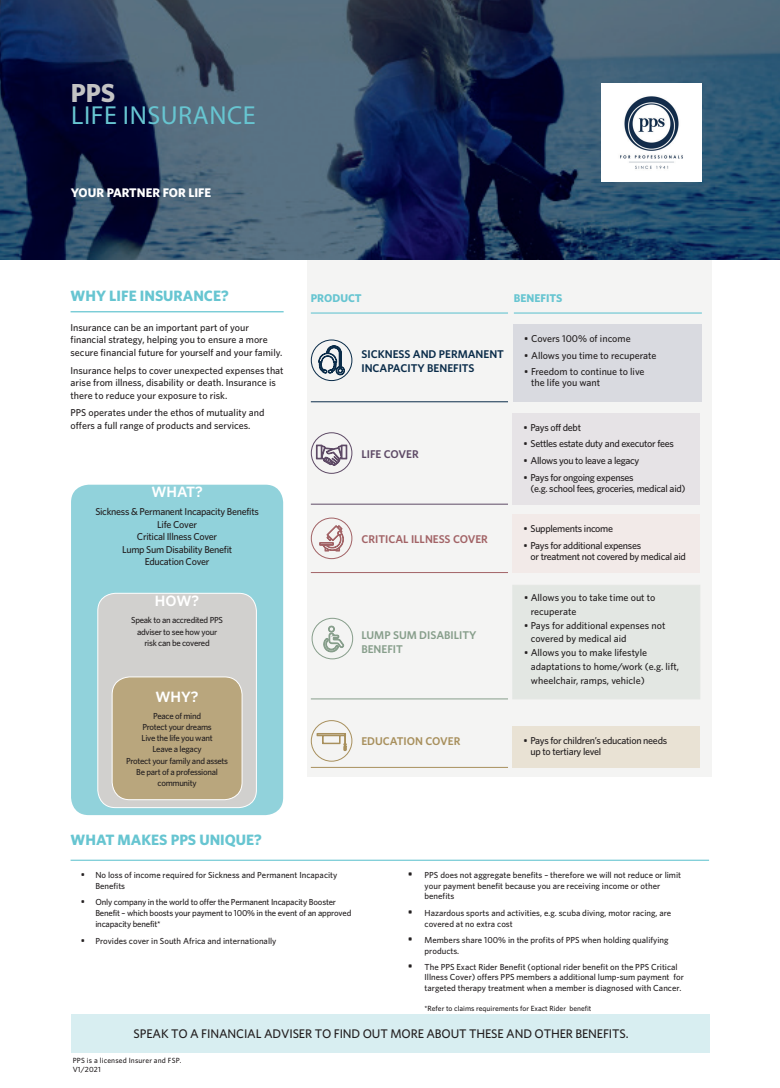
<style>
.page{position:relative;width:780px;height:1088px;background:#fff}
.page>*{position:absolute;margin:0;border:0;box-sizing:border-box;transform-origin:0 0}
.t1{font:26.12px "Myriad Pro";letter-spacing:.02em;color:#67c5d1}
.t2{font:700 26.12px "Whitney";color:#c3c3c3}
.t3{font:700 15px "Whitney";color:#67c5d1}
.t4{font:600 15px "Whitney";color:#fff}
.t5{font:500 12.5px "Whitney";letter-spacing:-.01em;color:#231f20}
.t6{font:700 12.5px "Whitney";color:#fff}
.t7{font:600 11.25px/13.5px "Whitney";color:#0a2c49}
.t8{font:600 11.25px/13.5px "Whitney";color:#879e8b}
.t9{font:600 11.25px "Whitney";color:#a26366}
.t10{font:700 11.25px "Whitney";color:#67c5d1}
.t11{font:600 11.25px "Whitney";color:#a8905d}
.t12{font:600 11.25px "Whitney";color:#5e4a66}
.t13{font:500 10px/12.5px "Whitney";letter-spacing:-.005em;color:#231f20}
.t14{font:500 10px/12.5px "Whitney";letter-spacing:-.03em;color:#231f20}
.t15{font:500 8.75px/11px "Whitney";color:#231f20}
.t16{font:500 8.75px/11.1px "Whitney";letter-spacing:-.035em;color:#231f20;text-align:center}
.t17{font:500 8.75px/11px "Whitney";letter-spacing:-.025em;color:#231f20}
.t18{font:500 7.5px "Whitney";color:#231f20}
.t19{font:500 7.5px/9px "Whitney";letter-spacing:.02em;color:#231f20}
.s1{font-size:10px}
.s2{font-size:11.62px}
</style>
<div class="page">
<div style="left:307px;top:247px;width:404px;height:530px;background:#f4f4f3"></div>
<div style="left:513px;top:324px;width:188px;height:77px;background:#d9dae0"></div>
<div style="left:71px;top:485px;width:212px;height:330px;background:#91d2db;border-radius:18px"></div>
<div style="left:98px;top:593px;width:158px;height:214px;background:#d1d0ce;border-radius:18px"></div>
<div style="left:97px;top:593px;width:160px;height:215px;border:1px solid #fff;border-radius:18px"></div>
<div style="left:112px;top:677px;width:130px;height:123px;background:#b9a67d;border-radius:18px"></div>
<div style="left:112px;top:676px;width:130px;height:124px;border:1px solid #fff;border-radius:18px"></div>
<img style="left:1px;top:0;width:779px;height:260px">
<hr style="left:71px;top:311px;width:212px;height:1px;background:#67c5d1">
<hr style="left:311px;top:312px;width:197px;height:2px;background:#67c5d1">
<hr style="left:514px;top:312px;width:187px;height:2px;background:#67c5d1">
<hr style="left:311px;top:401px;width:197px;height:1px;background:#0a2c49">
<hr style="left:311px;top:504px;width:197px;height:1px;background:#5e4a66">
<hr style="left:311px;top:572px;width:197px;height:1px;background:#a26366">
<hr style="left:311px;top:767px;width:197px;height:1px;background:#a8905d">
<hr style="left:311px;top:698px;width:197px;height:1px;background:#879e8b">
<svg style="left:318px;top:345px;width:27px;height:30px"></svg>
<div style="left:311px;top:339px;width:41px;height:42px;border:1px solid #0a2c49;border-radius:50%"></div>
<svg style="left:316px;top:445px;width:31px;height:21px"></svg>
<div style="left:311px;top:432px;width:41px;height:42px;border:1px solid #5e4a66;border-radius:50%"></div>
<svg style="left:319px;top:525px;width:25px;height:26px"></svg>
<div style="left:311px;top:518px;width:41px;height:41px;border:1px solid #a26366;border-radius:50%"></div>
<svg style="left:323px;top:626px;width:21px;height:26px"></svg>
<div style="left:311px;top:618px;width:42px;height:41px;border:1px solid #879e8b;border-radius:50%"></div>
<div style="left:311px;top:720px;width:41px;height:42px;border:1px solid #a8905d;border-radius:50%"></div>
<svg style="left:316px;top:733px;width:30px;height:18px"></svg>
<hr style="left:71px;top:860px;width:638px;height:1px;background:#67c5d1">
<div style="left:71px;top:1014px;width:638px;height:39px;background:#d8eef1"></div>
<div style="left:512px;top:413px;width:187px;height:91px;background:#e6e3e6"></div>
<div style="left:512px;top:585px;width:188px;height:114px;background:#e3e7e3"></div>
<div style="left:512px;top:514px;width:187px;height:58px;background:#f2eae8"></div>
<div style="left:512px;top:726px;width:187px;height:41px;background:#e9e2d4"></div>
<img style="left:601px;top:84px;width:100px;height:97px">
<h1 class="t2" style="left:71px;top:77px;width:46px">PPS</h1>
<h1 class="t1" style="left:71px;top:99px;width:186px">LIFE INSURANCE</h1>
<p class="t6" style="left:71px;top:185px;width:142px">YOUR PARTNER FOR LIFE</p>
<h2 class="t3" style="left:71px;top:286px;width:160px">WHY LIFE INSURANCE?</h2>
<p class="t13" style="left:71px;top:321px;width:213px">Insurance can be an important part of your financial strategy, helping you to ensure a more secure financial future for yourself and your family.</p>
<p class="t13" style="left:71px;top:363px;width:214px">Insurance helps to cover unexpected expenses that arise from illness, disability or death. Insurance is there to reduce your exposure to risk.</p>
<p class="t13" style="left:71px;top:406px;width:195px">PPS operates under the ethos of mutuality and offers a full range of products and services.</p>
<h2 class="t4" style="left:151px;top:483px;width:53px">WHAT?</h2>
<p class="t14" style="left:95px;top:505px;width:165px;text-align:center">Sickness &amp; Permanent Incapacity Benefits<br>Life Cover<br>Critical Illness Cover<br>Lump Sum Disability Benefit<br>Education Cover</p>
<h2 class="t4" style="left:155px;top:592px;width:46px">HOW?</h2>
<p class="t16" style="left:131px;top:614px;width:93px;line-height:11.5px">Speak to an accredited PPS adviser to see how your risk can be covered</p>
<h2 class="t4" style="left:155px;top:688px;width:45px">WHY?</h2>
<p class="t16" style="left:126px;top:710px;width:104px">Peace of mind<br>Protect your dreams<br>Live the life you want<br>Leave a legacy<br>Protect your family and assets<br>Be part of a professional community</p>
<h2 class="t3" style="left:71px;top:830px;width:193px">WHAT MAKES PPS UNIQUE?</h2>
<p class="t10" style="left:311px;top:291px;width:52px">PRODUCT</p>
<p class="t10" style="left:514px;top:291px;width:50px">BENEFITS</p>
<p class="t7" style="left:361px;top:347px;width:144px">SICKNESS AND PERMANENT<br>INCAPACITY BENEFITS</p>
<p class="t12" style="left:361px;top:447px;width:59px">LIFE COVER</p>
<p class="t9" style="left:361px;top:532px;width:128px">CRITICAL ILLNESS COVER</p>
<p class="t8" style="left:361px;top:628px;width:117px">LUMP SUM DISABILITY<br>BENEFIT</p>
<p class="t13" style="left:524px;top:332px;width:108px">• Covers 100% of income</p>
<p class="t13" style="left:524px;top:349px;width:134px">• Allows you time to recuperate</p>
<p class="t13" style="left:531px;top:366px;width:115px;line-height:11.2px;text-indent:-7px">• Freedom to continue to live the life you want</p>
<p class="t14" style="left:523px;top:421px;width:59px">• Pays off debt</p>
<p class="t14" style="left:523px;top:437px;width:152px">• Settles estate duty and executor fees</p>
<p class="t14" style="left:523px;top:454px;width:117px">• Allows you to leave a legacy</p>
<p class="t14" style="left:530px;top:471px;width:157px;line-height:11.2px;text-indent:-7px">• Pays for ongoing expenses<br>(e.g. school fees, groceries, medical aid)</p>
<p class="t14" style="left:523px;top:522px;width:91px">• Supplements income</p>
<p class="t14" style="left:530px;top:539px;width:157px;line-height:11.2px;text-indent:-7px">• Pays for additional expenses<br>or treatment not covered by medical aid</p>
<p class="t13" style="left:531px;top:590px;width:126px;line-height:13.8px;text-indent:-7px">• Allows you to take time out to recuperate</p>
<p class="t13" style="left:531px;top:618px;width:136px;line-height:13.8px;text-indent:-7px">• Pays for additional expenses not covered by medical aid</p>
<p class="t13" style="left:531px;top:645px;width:150px;line-height:13.8px;text-indent:-7px">• Allows you to make lifestyle adaptations to home/work (e.g. lift, wheelchair, ramps, vehicle)</p>
<p class="t11" style="left:361px;top:735px;width:100px">EDUCATION COVER</p>
<p class="t14" style="left:530px;top:734px;width:138px;line-height:11.2px;text-indent:-7px">• Pays for children’s education needs up to tertiary level</p>
<p class="t15" style="left:95px;top:869px;width:243px;text-indent:-15px"><span class="s1">•</span> No loss of income required for Sickness and Permanent Incapacity<br>Benefits</p>
<p class="t17" style="left:95px;top:896px;width:257px;text-indent:-15px"><span class="s1">•</span> Only company in the world to offer the Permanent Incapacity Booster<br>Benefit – which boosts your payment to 100% in the event of an approved incapacity benefit*</p>
<p class="t15" style="left:81px;top:935px;width:197px"><span class="s1">•</span> Provides cover in South Africa and internationally</p>
<p class="t15" style="left:424px;top:869px;width:258px;text-indent:-17px"><span class="s2">•</span> PPS does not aggregate benefits – therefore we will not reduce or limit your payment benefit because you are receiving income or other benefits</p>
<p class="t15" style="left:424px;top:907px;width:248px;text-indent:-17px"><span class="s2">•</span> Hazardous sports and activities, e.g. scuba diving, motor racing, are covered at no extra cost</p>
<p class="t15" style="left:424px;top:934px;width:245px;line-height:10.5px;text-indent:-17px"><span class="s2">•</span> Members share 100% in the profits of PPS when holding qualifying products.</p>
<p class="t15" style="left:424px;top:961px;width:261px;line-height:10.5px;text-indent:-17px"><span class="s2">•</span> The PPS Exact Rider Benefit (optional rider benefit on the PPS Critical<br>Illness Cover) offers PPS members a additional lump-sum payment for targeted therapy treatment when a member is diagnosed with Cancer.</p>
<p class="t18" style="left:424px;top:1004px;width:168px">*Refer to claims requirements for Exact Rider benefit</p>
<p class="t5" style="left:134px;top:1026px;width:496px">SPEAK TO A FINANCIAL ADVISER TO FIND OUT MORE ABOUT THESE AND OTHER BENEFITS.</p>
<p class="t19" style="left:73px;top:1055px;width:110px">PPS is a licensed Insurer and FSP.<br>V1/2021</p>
</div>
